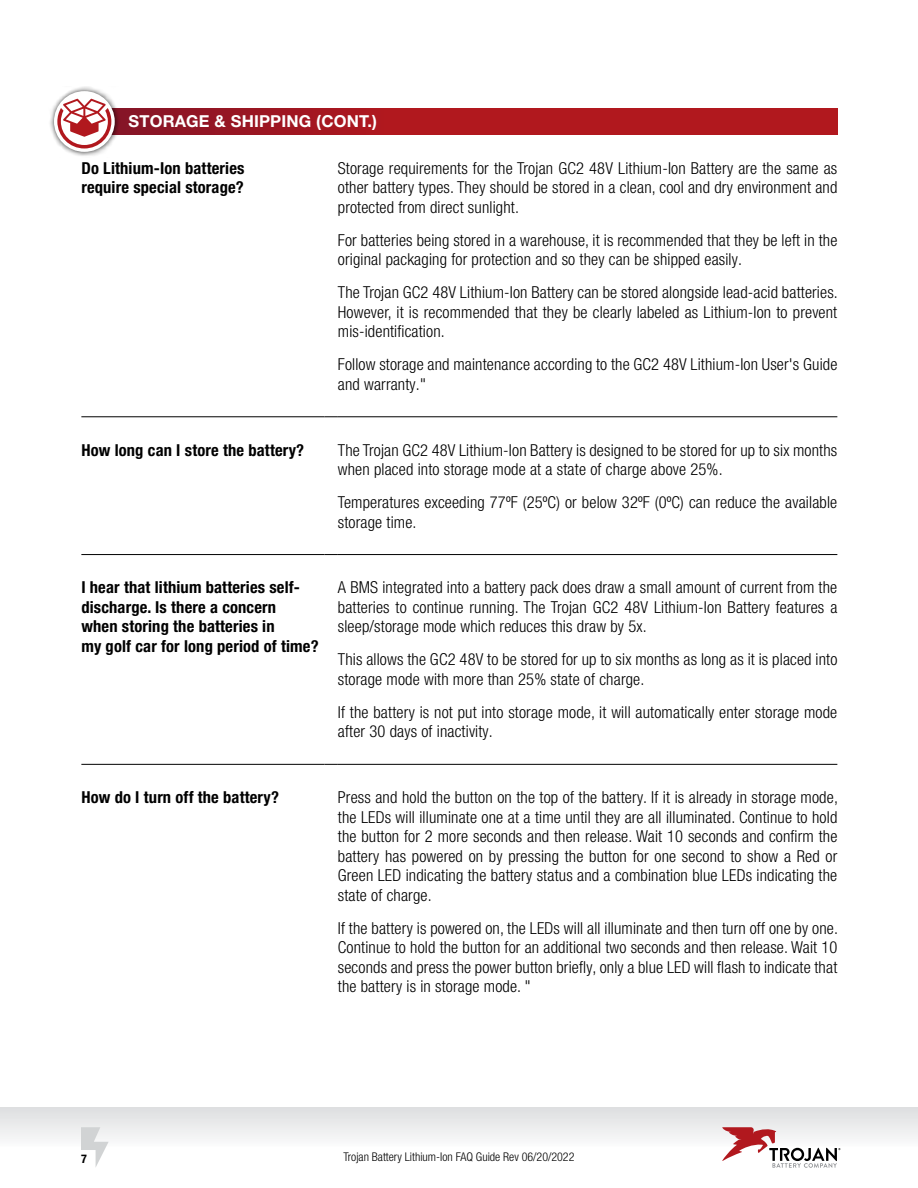
<style>
.page{position:relative;width:918px;height:1188px;background:#fff}
.page>*{position:absolute;margin:0;border:0;box-sizing:border-box;transform-origin:0 0}
.t1{font:300 condensed 16.5px/19.5px "Helvetica Neue LT Pro";letter-spacing:.01em;color:#000}
.t2{font:700 condensed 16.5px/19.5px "Helvetica Neue LT Pro";letter-spacing:.01em;color:#000}
.t3{font:700 16.5px "Helvetica Neue LT Pro";letter-spacing:.01em;color:#fff}
.t4{font:300 condensed 12px "Helvetica Neue LT Pro";color:#000}
.t5{font:700 condensed 12px "Helvetica Neue LT Pro";color:#000}
</style>
<div class="page">
<svg style="left:722px;top:1127px;width:118px;height:41px"></svg>
<svg style="left:81px;top:1127px;width:28px;height:40px"></svg>
<svg style="left:120px;top:108px;width:717px;height:27px;background:#a8171f"></svg>
<hr style="left:81px;top:416px;width:243px;height:1px;background:#000">
<svg style="left:324px;top:416px;width:14px;height:1px"></svg>
<hr style="left:338px;top:416px;width:499px;height:1px;background:#000">
<hr style="left:81px;top:554px;width:243px;height:1px;background:#000">
<svg style="left:324px;top:554px;width:14px;height:1px"></svg>
<hr style="left:338px;top:554px;width:499px;height:1px;background:#000">
<hr style="left:81px;top:764px;width:243px;height:1px;background:#000">
<svg style="left:324px;top:764px;width:14px;height:1px"></svg>
<hr style="left:338px;top:764px;width:499px;height:1px;background:#000">
<div style="left:48px;top:86px;width:72px;height:72px;background:#000;opacity:.75"></div>
<div style="left:54px;top:91px;width:61px;height:61px;background:#fff;border-radius:50%"></div>
<svg style="left:57px;top:99px;width:54px;height:50px"></svg>
<p class="t3" style="left:129px;top:111px;width:250px">STORAGE &amp; SHIPPING (CONT.)</p>
<p class="t2" style="left:81px;top:158px;width:165px">Do Lithium-Ion batteries require special storage?</p>
<p class="t1" style="left:338px;top:158px;width:501px;text-align:justify">Storage requirements for the Trojan GC2 48V Lithium-Ion Battery are the same as other battery types. They should be stored in a clean, cool and dry environment and protected from direct sunlight.</p>
<p class="t1" style="left:338px;top:230px;width:501px">For batteries being stored in a warehouse, it is recommended that they be left in the original packaging for protection and so they can be shipped easily.</p>
<p class="t1" style="left:338px;top:283px;width:502px;text-align:justify">The Trojan GC2 48V Lithium-Ion Battery can be stored alongside lead-acid batteries.<br>However, it is recommended that they be clearly labeled as Lithium-Ion to prevent mis-identification.</p>
<p class="t1" style="left:338px;top:355px;width:501px">Follow storage and maintenance according to the GC2 48V Lithium-Ion User's Guide and warranty."</p>
<p class="t2" style="left:81px;top:440px;width:224px">How long can I store the battery?</p>
<p class="t1" style="left:338px;top:440px;width:501px">The Trojan GC2 48V Lithium-Ion Battery is designed to be stored for up to six months when placed into storage mode at a state of charge above 25%.</p>
<p class="t1" style="left:338px;top:492px;width:501px">Temperatures exceeding 77ºF (25ºC) or below 32ºF (0ºC) can reduce the available storage time.</p>
<p class="t2" style="left:81px;top:578px;width:239px">I hear that lithium batteries self&shy;discharge. Is there a concern<br>when storing the batteries in<br>my golf car for long period of time?</p>
<p class="t1" style="left:338px;top:578px;width:501px;text-align:justify">A BMS integrated into a battery pack does draw a small amount of current from the batteries to continue running. The Trojan GC2 48V Lithium-Ion Battery features a sleep/storage mode which reduces this draw by 5x.</p>
<p class="t1" style="left:338px;top:650px;width:501px">This allows the GC2 48V to be stored for up to six months as long as it is placed into storage mode with more than 25% state of charge.</p>
<p class="t1" style="left:338px;top:702px;width:501px">If the battery is not put into storage mode, it will automatically enter storage mode after 30 days of inactivity.</p>
<p class="t2" style="left:81px;top:788px;width:199px">How do I turn off the battery?</p>
<p class="t1" style="left:338px;top:787px;width:502px;text-align:justify">Press and hold the button on the top of the battery. If it is already in storage mode, the LEDs will illuminate one at a time until they are all illuminated. Continue to hold the button for 2 more seconds and then release. Wait 10 seconds and confirm the battery has powered on by pressing the button for one second to show a Red or Green LED indicating the battery status and a combination blue LEDs indicating the state of charge.</p>
<p class="t1" style="left:338px;top:918px;width:502px;text-align:justify">If the battery is powered on, the LEDs will all illuminate and then turn off one by one.<br>Continue to hold the button for an additional two seconds and then release. Wait 10 seconds and press the power button briefly, only a blue LED will flash to indicate that the battery is in storage mode. "</p>
<p class="t5" style="left:81px;top:1152px;width:7px">7</p>
<p class="t4" style="left:344px;top:1149px;width:232px">Trojan Battery Lithium-Ion FAQ Guide Rev 06/20/2022</p>
</div>
